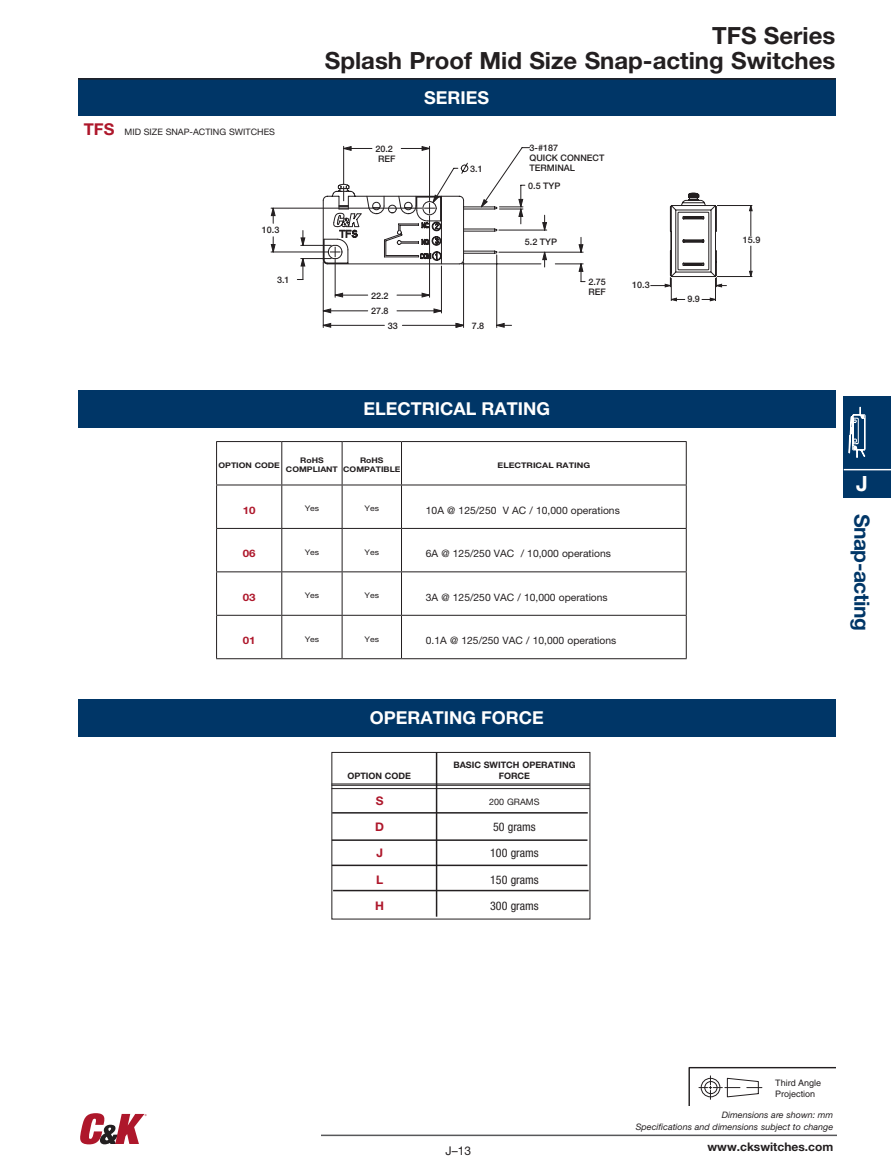
<style>
.page{position:relative;width:891px;height:1175px;background:#fff}
.page>*{position:absolute;margin:0;border:0;box-sizing:border-box;transform-origin:0 0}
.Page_head_left{font:700 23.7px "Helvetica Neue LT Std";color:#231f20}
.t1{font:700 21px "Helvetica Neue";letter-spacing:-.025em;color:#003667}
.t2{font:700 21px "Helvetica Neue";color:#fff}
.Category_head_-_wht{font:700 17.85px "Helvetica Neue LT Std";color:#fff}
.t3{font:12px "Helvetica Neue LT Std";color:#231f20}
.t4{font:condensed 11.85px "Helvetica Neue LT Std";color:#231f20}
.footer-url{font:700 11.85px "Helvetica Neue LT Std";color:#231f20}
.t5{font:700 11.85px "Helvetica Neue LT Std";color:#ae172b}
.Main_trow{font:700 10.35px "Helvetica Neue LT Std";color:#ae172b;scale:1.12 1}
.Spec{font:10.2px "Helvetica Neue LT Std";color:#231f20}
.t6{font:500 9px/10.2px "Helvetica Neue";color:#231f20}
.footer-dim{font:italic 8.85px/11.9px "Helvetica Neue LT Std";color:#231f20;text-align:right}
.Main_head{font:8.85px "Helvetica Neue LT Std";color:#231f20}
.t7{font:700 8.85px "Helvetica Neue LT Std";color:#231f20}
.t8{font:8.85px/10.6px "Helvetica";color:#231f20}
.Main_tcol{font:700 7.8px/9px "Helvetica Neue LT Std";color:#231f20;text-align:center;scale:1.11 1}
.t9{font:7.8px "Helvetica Neue LT Std";color:#231f20;scale:1.11 1}
.Main_tcol-2{font:700 7.8px "Helvetica Neue LT Std";color:#231f20;scale:1.15 1}
.Main_tcol-3{font:700 7.8px "Helvetica Neue LT Std";color:#231f20;scale:1.12 1}
.s1{font-weight:700;font-size:16.35px;color:#ae172b}
</style>
<div class="page">
<div style="left:844px;top:395px;width:47px;height:102px;background:#003667"></div>
<hr style="left:844px;top:469px;width:47px;height:1px;background:#fff">
<svg style="left:848px;top:406px;width:18px;height:52px"></svg>
<hr style="left:321px;top:1134px;width:516px;height:2px;background:#57585a">
<svg style="left:80px;top:1113px;width:67px;height:31px"></svg>
<svg style="left:217px;top:442px;width:469px;height:216px"></svg>
<hr style="left:216px;top:441px;width:66px;height:1px;background:#231f20">
<hr style="left:216px;top:442px;width:1px;height:42px;background:#231f20">
<hr style="left:282px;top:441px;width:60px;height:1px;background:#231f20">
<hr style="left:281px;top:442px;width:1px;height:42px;background:#231f20">
<hr style="left:342px;top:441px;width:60px;height:1px;background:#231f20">
<hr style="left:342px;top:442px;width:1px;height:42px;background:#231f20">
<hr style="left:402px;top:441px;width:285px;height:1px;background:#231f20">
<hr style="left:401px;top:442px;width:1px;height:42px;background:#231f20">
<hr style="left:686px;top:442px;width:1px;height:42px;background:#231f20">
<hr style="left:216px;top:484px;width:66px;height:1px;background:#231f20">
<hr style="left:216px;top:485px;width:1px;height:43px;background:#231f20">
<hr style="left:282px;top:484px;width:60px;height:1px;background:#231f20">
<hr style="left:281px;top:485px;width:1px;height:43px;background:#231f20">
<hr style="left:342px;top:484px;width:60px;height:1px;background:#231f20">
<hr style="left:342px;top:485px;width:1px;height:43px;background:#231f20">
<hr style="left:402px;top:484px;width:285px;height:1px;background:#231f20">
<hr style="left:401px;top:485px;width:1px;height:43px;background:#231f20">
<hr style="left:686px;top:485px;width:1px;height:43px;background:#231f20">
<hr style="left:216px;top:528px;width:66px;height:1px;background:#231f20">
<hr style="left:216px;top:529px;width:1px;height:42px;background:#231f20">
<hr style="left:282px;top:528px;width:60px;height:1px;background:#231f20">
<hr style="left:281px;top:529px;width:1px;height:42px;background:#231f20">
<hr style="left:342px;top:528px;width:60px;height:1px;background:#231f20">
<hr style="left:342px;top:529px;width:1px;height:42px;background:#231f20">
<hr style="left:402px;top:528px;width:285px;height:1px;background:#231f20">
<hr style="left:401px;top:529px;width:1px;height:42px;background:#231f20">
<hr style="left:686px;top:529px;width:1px;height:42px;background:#231f20">
<hr style="left:216px;top:571px;width:66px;height:1px;background:#231f20">
<hr style="left:216px;top:572px;width:1px;height:43px;background:#231f20">
<hr style="left:282px;top:571px;width:60px;height:1px;background:#231f20">
<hr style="left:281px;top:572px;width:1px;height:43px;background:#231f20">
<hr style="left:342px;top:571px;width:60px;height:1px;background:#231f20">
<hr style="left:342px;top:572px;width:1px;height:43px;background:#231f20">
<hr style="left:402px;top:571px;width:285px;height:1px;background:#231f20">
<hr style="left:401px;top:572px;width:1px;height:43px;background:#231f20">
<hr style="left:686px;top:572px;width:1px;height:43px;background:#231f20">
<hr style="left:216px;top:615px;width:66px;height:1px;background:#231f20">
<hr style="left:216px;top:615px;width:1px;height:43px;background:#231f20">
<hr style="left:282px;top:615px;width:60px;height:1px;background:#231f20">
<hr style="left:281px;top:615px;width:1px;height:43px;background:#231f20">
<hr style="left:342px;top:615px;width:60px;height:1px;background:#231f20">
<hr style="left:342px;top:615px;width:1px;height:43px;background:#231f20">
<hr style="left:402px;top:615px;width:285px;height:1px;background:#231f20">
<hr style="left:401px;top:615px;width:1px;height:43px;background:#231f20">
<hr style="left:686px;top:615px;width:1px;height:43px;background:#231f20">
<hr style="left:216px;top:658px;width:66px;height:1px;background:#231f20">
<hr style="left:282px;top:658px;width:60px;height:1px;background:#231f20">
<hr style="left:342px;top:658px;width:60px;height:1px;background:#231f20">
<hr style="left:402px;top:658px;width:285px;height:1px;background:#231f20">
<div style="left:78px;top:79px;width:758px;height:37px;background:#003667"></div>
<div style="left:78px;top:699px;width:758px;height:37px;background:#003667"></div>
<div style="left:78px;top:390px;width:758px;height:37px;background:#003667"></div>
<svg style="left:270px;top:146px;width:316px;height:182px"></svg>
<svg style="left:650px;top:193px;width:103px;height:109px"></svg>
<hr style="left:78px;top:78px;width:758px;height:2px;background:#231f20">
<svg style="left:688px;top:1066px;width:148px;height:39px"></svg>
<div style="left:331px;top:752px;width:259px;height:167px;border:1px solid #231f20"></div>
<hr style="left:331px;top:785px;width:259px;height:1px;background:#231f20">
<hr style="left:331px;top:788px;width:259px;height:1px;background:#231f20">
<hr style="left:331px;top:783px;width:259px;height:1px;background:#231f20">
<hr style="left:332px;top:812px;width:256px;height:1px;background:#231f20">
<hr style="left:332px;top:839px;width:255px;height:2px;background:#231f20">
<hr style="left:332px;top:864px;width:255px;height:2px;background:#231f20">
<hr style="left:333px;top:889px;width:256px;height:2px;background:#231f20">
<hr style="left:436px;top:752px;width:1px;height:164px;background:#231f20">
<p class="Main_head" style="left:84px;top:127px;width:193px"><span class="s1">TFS</span> MID SIZE SNAP-ACTING SWITCHES</p>
<p class="t6" style="left:262px;top:225px;width:19px">10.3</p>
<p class="t6" style="left:277px;top:274px;width:14px">3.1</p>
<p class="Page_head_left" style="left:712px;top:21px;width:125px">TFS Series</p>
<p class="Page_head_left" style="left:325px;top:46px;width:512px">Splash Proof Mid Size Snap-acting Switches</p>
<p class="Category_head_-_wht" style="left:424px;top:86px;width:66px">SERIES</p>
<p class="t6" style="left:375px;top:143px;width:22px;text-align:center">20.2<br>REF</p>
<p class="t6" style="left:371px;top:290px;width:19px">22.2</p>
<p class="t6" style="left:371px;top:306px;width:19px">27.8</p>
<p class="t6" style="left:470px;top:163px;width:14px">3.1</p>
<p class="t6" style="left:388px;top:320px;width:12px">33</p>
<p class="t6" style="left:472px;top:320px;width:14px">7.8</p>
<p class="t6" style="left:530px;top:143px;width:76px">3-#187<br>QUICK CONNECT<br>TERMINAL</p>
<p class="t6" style="left:528px;top:180px;width:34px">0.5 TYP</p>
<p class="t6" style="left:525px;top:236px;width:34px">5.2 TYP</p>
<p class="t6" style="left:588px;top:276px;width:19px">2.75<br>REF</p>
<p class="t6" style="left:632px;top:279px;width:19px">10.3</p>
<p class="t6" style="left:687px;top:293px;width:14px">9.9</p>
<p class="t6" style="left:743px;top:235px;width:19px">15.9</p>
<p class="Category_head_-_wht" style="left:363px;top:397px;width:188px">ELECTRICAL RATING</p>
<p class="Main_tcol-3" style="left:219px;top:460px;width:56px">OPTION CODE</p>
<p class="Main_tcol" style="left:286px;top:456px;width:48px">RoHS<br>COMPLIANT</p>
<p class="Main_tcol" style="left:343px;top:456px;width:53px">RoHS<br>COMPATIBLE</p>
<p class="Main_tcol-2" style="left:498px;top:460px;width:82px">ELECTRICAL RATING</p>
<p class="Main_trow" style="left:243px;top:504px;width:13px">10</p>
<p class="t9" style="left:305px;top:504px;width:15px">Yes</p>
<p class="t9" style="left:365px;top:504px;width:15px">Yes</p>
<p class="Spec" style="left:426px;top:504px;width:195px">10A @ 125/250 V AC / 10,000 operations</p>
<p class="Main_trow" style="left:243px;top:547px;width:13px">06</p>
<p class="t9" style="left:305px;top:547px;width:15px">Yes</p>
<p class="t9" style="left:365px;top:547px;width:15px">Yes</p>
<p class="Spec" style="left:426px;top:547px;width:187px">6A @ 125/250 VAC / 10,000 operations</p>
<p class="Main_trow" style="left:243px;top:590px;width:13px">03</p>
<p class="t9" style="left:305px;top:591px;width:15px">Yes</p>
<p class="t9" style="left:365px;top:591px;width:15px">Yes</p>
<p class="Spec" style="left:426px;top:591px;width:183px">3A @ 125/250 VAC / 10,000 operations</p>
<p class="Main_trow" style="left:243px;top:634px;width:13px">01</p>
<p class="t9" style="left:305px;top:634px;width:15px">Yes</p>
<p class="t9" style="left:365px;top:634px;width:15px">Yes</p>
<p class="Spec" style="left:426px;top:634px;width:192px">0.1A @ 125/250 VAC / 10,000 operations</p>
<p class="Category_head_-_wht" style="left:370px;top:706px;width:175px">OPERATING FORCE</p>
<p class="t7" style="left:453px;top:759px;width:124px">BASIC SWITCH OPERATING</p>
<p class="t7" style="left:347px;top:770px;width:65px">OPTION CODE</p>
<p class="t7" style="left:499px;top:770px;width:33px">FORCE</p>
<p class="t5" style="left:376px;top:793px;width:9px">S</p>
<p class="Main_head" style="left:489px;top:796px;width:52px">200 GRAMS</p>
<p class="t5" style="left:375px;top:819px;width:10px">D</p>
<p class="t4" style="left:493px;top:820px;width:44px">50 grams</p>
<p class="t5" style="left:376px;top:845px;width:8px">J</p>
<p class="t4" style="left:490px;top:846px;width:50px">100 grams</p>
<p class="t5" style="left:376px;top:872px;width:9px">L</p>
<p class="t4" style="left:490px;top:872px;width:50px">150 grams</p>
<p class="t5" style="left:375px;top:898px;width:10px">H</p>
<p class="t4" style="left:490px;top:898px;width:50px">300 grams</p>
<p class="t2" style="left:856px;top:471px;width:13px">J</p>
<p class="t1" style="left:875px;top:514px;width:118px;rotate:90deg">Snap-acting</p>
<p class="t3" style="left:445px;top:1143px;width:27px">J–13</p>
<p class="t8" style="left:775px;top:1077px;width:47px">Third Angle<br>Projection</p>
<p class="footer-dim" style="left:636px;top:1108px;width:199px">Dimensions are shown: mm<br>Specifications and dimensions subject to change</p>
<p class="footer-url" style="left:708px;top:1139px;width:127px">www.ckswitches.com</p>
</div>
